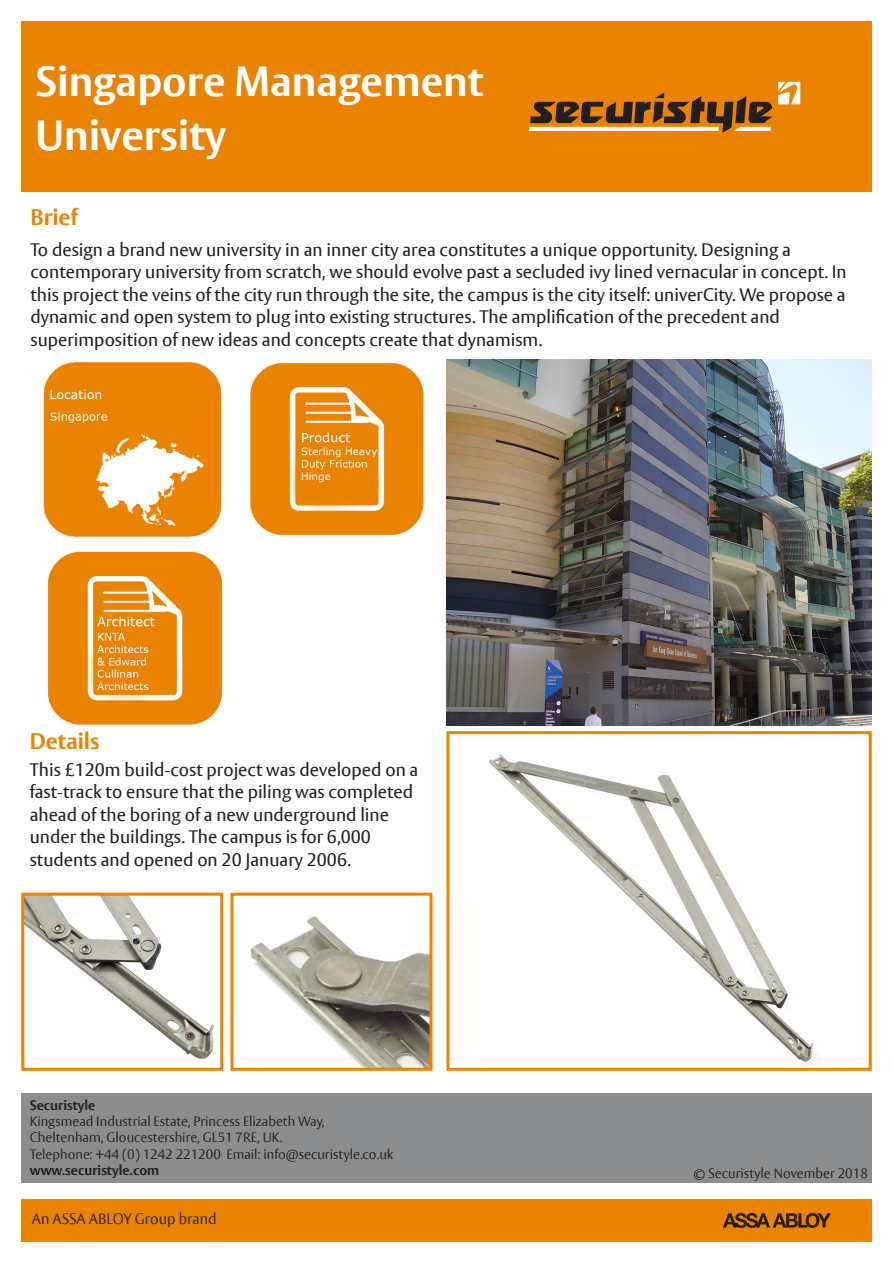
<style>
.page{position:relative;width:893px;height:1263px;background:#fff}
.page>*{position:absolute;margin:0;border:0;box-sizing:border-box;transform-origin:0 0}
.t1{font:700 42px/54px "ASSA Vesta";color:#fff}
.t2{font:700 22.5px "ASSA Vesta";color:#e98300}
.t3{font:18px/22.5px "ASSA Vesta";color:#231f20}
.t4{font:300 15px "ASSA Vesta";color:#231f20}
.t5{font:300 13.5px/16.2px "ASSA Vesta";color:#231f20}
.t6{font:700 13.5px "ASSA Vesta";color:#231f20}
</style>
<div class="page">
<div style="left:21px;top:21px;width:851px;height:170px;background:#e98300"></div>
<svg style="left:778px;top:82px;width:22px;height:22px"></svg>
<svg style="left:530px;top:92px;width:242px;height:41px"></svg>
<svg style="left:529px;top:127px;width:190px;height:4px"></svg>
<div style="left:21px;top:1199px;width:851px;height:43px;background:#e98300"></div>
<svg style="left:723px;top:1213px;width:108px;height:15px"></svg>
<div style="left:21px;top:1093px;width:851px;height:89px;background:#8b8d8e"></div>
<img style="left:446px;top:359px;width:426px;height:367px">
<img style="left:47px;top:551px;width:176px;height:174px">
<img style="left:43px;top:362px;width:179px;height:175px">
<img style="left:250px;top:362px;width:174px;height:174px">
<img style="left:25px;top:897px;width:190px;height:162px">
<div style="left:21px;top:893px;width:202px;height:178px;border:3px solid #e98300"></div>
<img style="left:250px;top:916px;width:178px;height:151px">
<div style="left:230px;top:893px;width:202px;height:178px;border:3px solid #e98300"></div>
<img style="left:488px;top:754px;width:326px;height:308px">
<div style="left:446px;top:731px;width:426px;height:340px;border:3px solid #e98300"></div>
<p class="t1" style="left:35px;top:55px;width:450px">Singapore Management<br>University</p>
<p class="t2" style="left:31px;top:203px;width:49px">Brief</p>
<p class="t3" style="left:31px;top:239px;width:818px">To design a brand new university in an inner city area constitutes a unique opportunity. Designing a contemporary university from scratch, we should evolve past a secluded ivy lined vernacular in concept. In this project the veins of the city run through the site, the campus is the city itself: univerCity. We propose a dynamic and open system to plug into existing structures. The amplification of the precedent and superimposition of new ideas and concepts create that dynamism.</p>
<p class="t2" style="left:30px;top:727px;width:71px">Details</p>
<p class="t3" style="left:30px;top:759px;width:390px">This £120m build-cost project was developed on a fast-track to ensure that the piling was completed ahead of the boring of a new underground line under the buildings. The campus is for 6,000 students and opened on 20 January 2006.</p>
<p class="t6" style="left:30px;top:1097px;width:67px">Securistyle</p>
<p class="t5" style="left:30px;top:1114px;width:296px">Kingsmead Industrial Estate, Princess Elizabeth Way,<br>Cheltenham, Gloucestershire, GL51 7RE, UK.</p>
<p class="t5" style="left:30px;top:1146px;width:365px">Telephone: +44 (0) 1242 221200 Email: info@securistyle.co.uk</p>
<p class="t6" style="left:30px;top:1162px;width:131px">www.securistyle.com</p>
<p class="t5" style="left:693px;top:1165px;width:176px">© Securistyle November 2018</p>
<p class="t4" style="left:32px;top:1210px;width:186px">An ASSA ABLOY Group brand</p>
</div>
